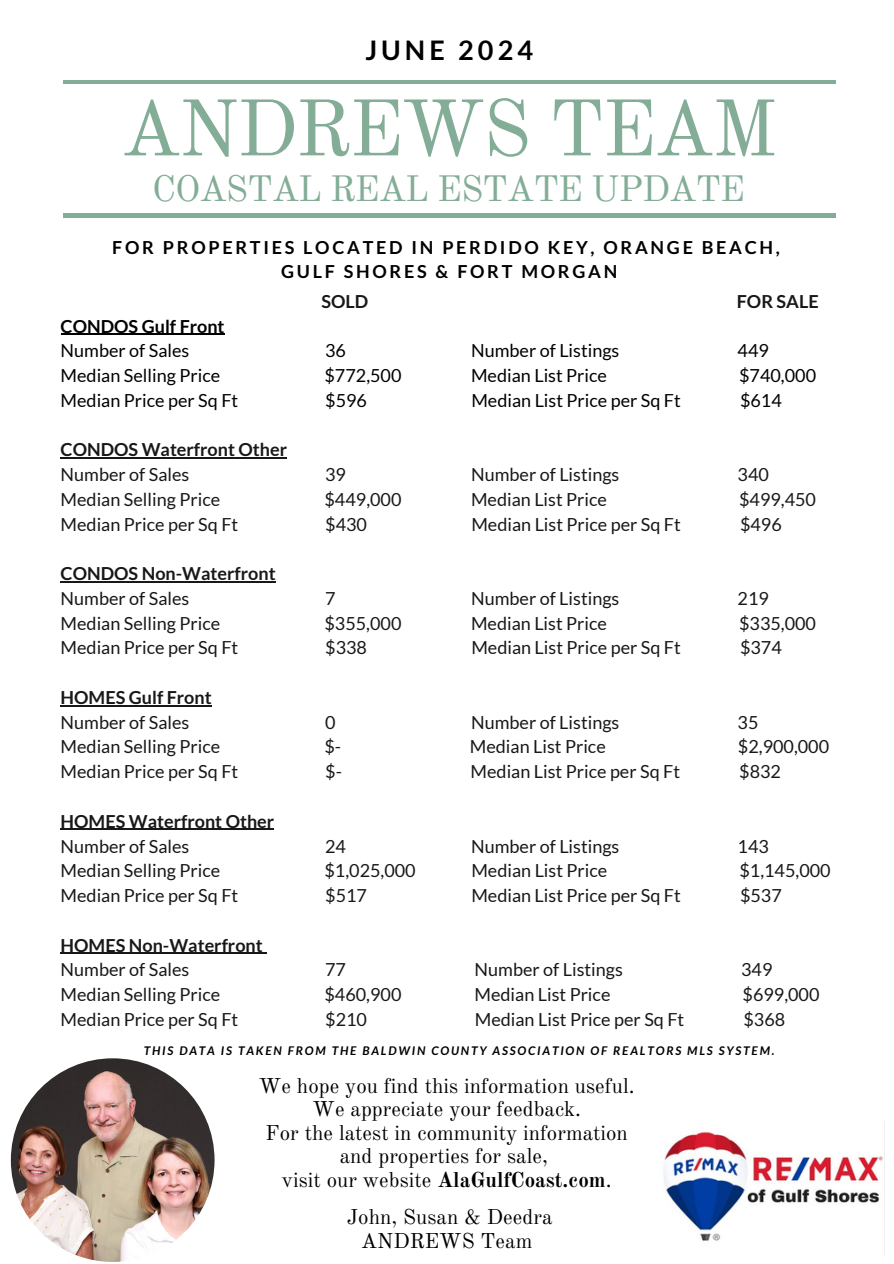
<style>
.page{position:relative;width:894px;height:1264px;background:#fff}
.page>*{position:absolute;margin:0;border:0;box-sizing:border-box;transform-origin:0 0}
.t1{font:78.45px "Old Standard";letter-spacing:-.03em;color:#83ad96}
.t2{font:36px "Old Standard";letter-spacing:-.03em;color:#83ad96}
.t3{font:700 27px "Lato";letter-spacing:.15em;color:#000}
.t4{font:21px/23.7px "Old Standard";color:#000;text-align:center}
.t5{font:18px "Lato";color:#181818}
.t6{font:700 18px/24.8px "Lato";color:#181818}
.t7{font:18px "Lato";color:#000}
.t8{font:700 18px/24.8px "Lato";letter-spacing:.15em;color:#000;text-align:center}
.t9{font:700 18px/24.8px "Lato";color:#000}
.t10{font:italic 700 12px "Lato";letter-spacing:.15em;color:#000}
.s1{font-weight:400}
.s2{font-weight:700}
</style>
<div class="page">
<hr style="left:61px;top:333px;width:163px;height:2px;background:#000">
<hr style="left:61px;top:457px;width:226px;height:1px;background:#181818">
<hr style="left:61px;top:581px;width:214px;height:1px;background:#181818">
<hr style="left:61px;top:705px;width:151px;height:1px;background:#181818">
<hr style="left:61px;top:828px;width:213px;height:2px;background:#181818">
<hr style="left:61px;top:952px;width:202px;height:1px;background:#181818">
<hr style="left:63px;top:80px;width:772px;height:4px;background:#83ad96">
<img style="left:11px;top:1058px;width:203px;height:203px;border-radius:50%">
<hr style="left:63px;top:214px;width:772px;height:3px;background:#83ad96">
<img style="left:663px;top:1131px;width:220px;height:110px">
<p class="t3" style="left:365px;top:33px;width:169px">JUNE 2024</p>
<h5 class="t1" style="left:121px;top:81px;width:658px">ANDREWS TEAM</h5>
<h5 class="t2" style="left:152px;top:167px;width:594px">COASTAL REAL ESTATE UPDATE</h5>
<p class="t8" style="left:112px;top:234px;width:669px">FOR PROPERTIES LOCATED IN PERDIDO KEY, ORANGE BEACH,<br>GULF SHORES &amp; FORT MORGAN</p>
<h2 class="t9" style="left:61px;top:313px;width:165px">CONDOS Gulf Front<br><span class="s1">Number of Sales</span></h2>
<h2 class="t6" style="left:321px;top:288px;width:48px">SOLD</h2>
<h2 class="t6" style="left:736px;top:288px;width:83px">FOR SALE</h2>
<h2 class="t7" style="left:325px;top:339px;width:22px">36</h2>
<h2 class="t7" style="left:471px;top:339px;width:150px">Number of Listings</h2>
<h2 class="t7" style="left:737px;top:339px;width:33px">449</h2>
<h2 class="t7" style="left:61px;top:364px;width:161px">Median Selling Price</h2>
<h2 class="t7" style="left:324px;top:364px;width:78px">$772,500</h2>
<h2 class="t7" style="left:471px;top:364px;width:137px">Median List Price</h2>
<h2 class="t7" style="left:739px;top:364px;width:78px">$740,000</h2>
<h2 class="t7" style="left:61px;top:389px;width:179px">Median Price per Sq Ft</h2>
<h2 class="t7" style="left:325px;top:389px;width:43px">$596</h2>
<h2 class="t7" style="left:471px;top:389px;width:211px">Median List Price per Sq Ft</h2>
<h2 class="t7" style="left:739px;top:389px;width:43px">$614</h2>
<p class="t6" style="left:61px;top:437px;width:228px">CONDOS Waterfront Other<br><span class="s1">Number of Sales</span></p>
<p class="t5" style="left:325px;top:463px;width:22px">39</p>
<p class="t5" style="left:471px;top:463px;width:150px">Number of Listings</p>
<p class="t5" style="left:737px;top:463px;width:33px">340</p>
<p class="t5" style="left:61px;top:488px;width:161px">Median Selling Price</p>
<p class="t5" style="left:324px;top:488px;width:78px">$449,000</p>
<p class="t5" style="left:471px;top:488px;width:137px">Median List Price</p>
<p class="t5" style="left:738px;top:488px;width:78px">$499,450</p>
<p class="t5" style="left:61px;top:513px;width:179px">Median Price per Sq Ft</p>
<p class="t5" style="left:325px;top:513px;width:43px">$430</p>
<p class="t5" style="left:471px;top:513px;width:211px">Median List Price per Sq Ft</p>
<p class="t5" style="left:739px;top:513px;width:43px">$496</p>
<p class="t6" style="left:61px;top:561px;width:216px">CONDOS Non-Waterfront<br><span class="s1">Number of Sales</span></p>
<p class="t5" style="left:325px;top:587px;width:12px">7</p>
<p class="t5" style="left:471px;top:587px;width:150px">Number of Listings</p>
<p class="t5" style="left:737px;top:587px;width:33px">219</p>
<p class="t5" style="left:61px;top:612px;width:161px">Median Selling Price</p>
<p class="t5" style="left:324px;top:612px;width:78px">$355,000</p>
<p class="t5" style="left:471px;top:612px;width:137px">Median List Price</p>
<p class="t5" style="left:738px;top:612px;width:78px">$335,000</p>
<p class="t5" style="left:61px;top:636px;width:179px">Median Price per Sq Ft</p>
<p class="t5" style="left:325px;top:636px;width:43px">$338</p>
<p class="t5" style="left:471px;top:636px;width:211px">Median List Price per Sq Ft</p>
<h1 class="t5" style="left:739px;top:636px;width:43px">$374</h1>
<h1 class="t6" style="left:61px;top:684px;width:152px">HOMES Gulf Front<br><span class="s1">Number of Sales</span></h1>
<h1 class="t5" style="left:325px;top:711px;width:12px">0</h1>
<h1 class="t5" style="left:471px;top:711px;width:150px">Number of Listings</h1>
<h1 class="t5" style="left:737px;top:711px;width:22px">35</h1>
<h1 class="t5" style="left:61px;top:735px;width:161px">Median Selling Price</h1>
<h1 class="t5" style="left:324px;top:735px;width:18px">$-</h1>
<h1 class="t5" style="left:470px;top:735px;width:137px">Median List Price</h1>
<h1 class="t5" style="left:737px;top:735px;width:93px">$2,900,000</h1>
<h1 class="t5" style="left:61px;top:760px;width:179px">Median Price per Sq Ft</h1>
<h1 class="t5" style="left:325px;top:760px;width:18px">$-</h1>
<h1 class="t5" style="left:470px;top:760px;width:211px">Median List Price per Sq Ft</h1>
<h1 class="t5" style="left:739px;top:760px;width:43px">$832</h1>
<h1 class="t6" style="left:61px;top:808px;width:215px">HOMES Waterfront Other<br><span class="s1">Number of Sales</span></h1>
<h1 class="t5" style="left:325px;top:834px;width:22px">24</h1>
<h1 class="t5" style="left:471px;top:834px;width:150px">Number of Listings</h1>
<h1 class="t5" style="left:737px;top:834px;width:33px">143</h1>
<h1 class="t5" style="left:61px;top:859px;width:161px">Median Selling Price</h1>
<h1 class="t5" style="left:324px;top:859px;width:93px">$1,025,000</h1>
<h1 class="t5" style="left:471px;top:859px;width:137px">Median List Price</h1>
<h1 class="t5" style="left:739px;top:859px;width:93px">$1,145,000</h1>
<h1 class="t5" style="left:61px;top:884px;width:179px">Median Price per Sq Ft</h1>
<h1 class="t5" style="left:325px;top:884px;width:43px">$517</h1>
<h1 class="t5" style="left:471px;top:884px;width:211px">Median List Price per Sq Ft</h1>
<h1 class="t5" style="left:739px;top:884px;width:43px">$537</h1>
<h1 class="t6" style="left:61px;top:932px;width:204px">HOMES Non-Waterfront<br><span class="s1">Number of Sales</span></h1>
<p class="t5" style="left:325px;top:958px;width:22px">77</p>
<p class="t5" style="left:474px;top:958px;width:150px">Number of Listings</p>
<p class="t5" style="left:741px;top:958px;width:33px">349</p>
<p class="t5" style="left:61px;top:983px;width:161px">Median Selling Price</p>
<p class="t5" style="left:324px;top:983px;width:78px">$460,900</p>
<p class="t5" style="left:474px;top:983px;width:137px">Median List Price</p>
<p class="t5" style="left:742px;top:983px;width:78px">$699,000</p>
<p class="t5" style="left:61px;top:1008px;width:179px">Median Price per Sq Ft</p>
<p class="t5" style="left:325px;top:1008px;width:43px">$210</p>
<p class="t5" style="left:474px;top:1008px;width:211px">Median List Price per Sq Ft</p>
<p class="t5" style="left:743px;top:1008px;width:43px">$368</p>
<p class="t10" style="left:144px;top:1043px;width:632px">THIS DATA IS TAKEN FROM THE BALDWIN COUNTY ASSOCIATION OF REALTORS MLS SYSTEM.</p>
<h5 class="t4" style="left:259px;top:1073px;width:377px">We hope you find this information useful.<br>We appreciate your feedback.<br>For the latest in community information and properties for sale,</h5>
<h5 class="t4" style="left:282px;top:1168px;width:331px">visit our website <span class="s2">AlaGulfCoast.com</span>.</h5>
<h5 class="t4" style="left:347px;top:1205px;width:207px">John, Susan &amp; Deedra<br>ANDREWS Team</h5>
</div>
